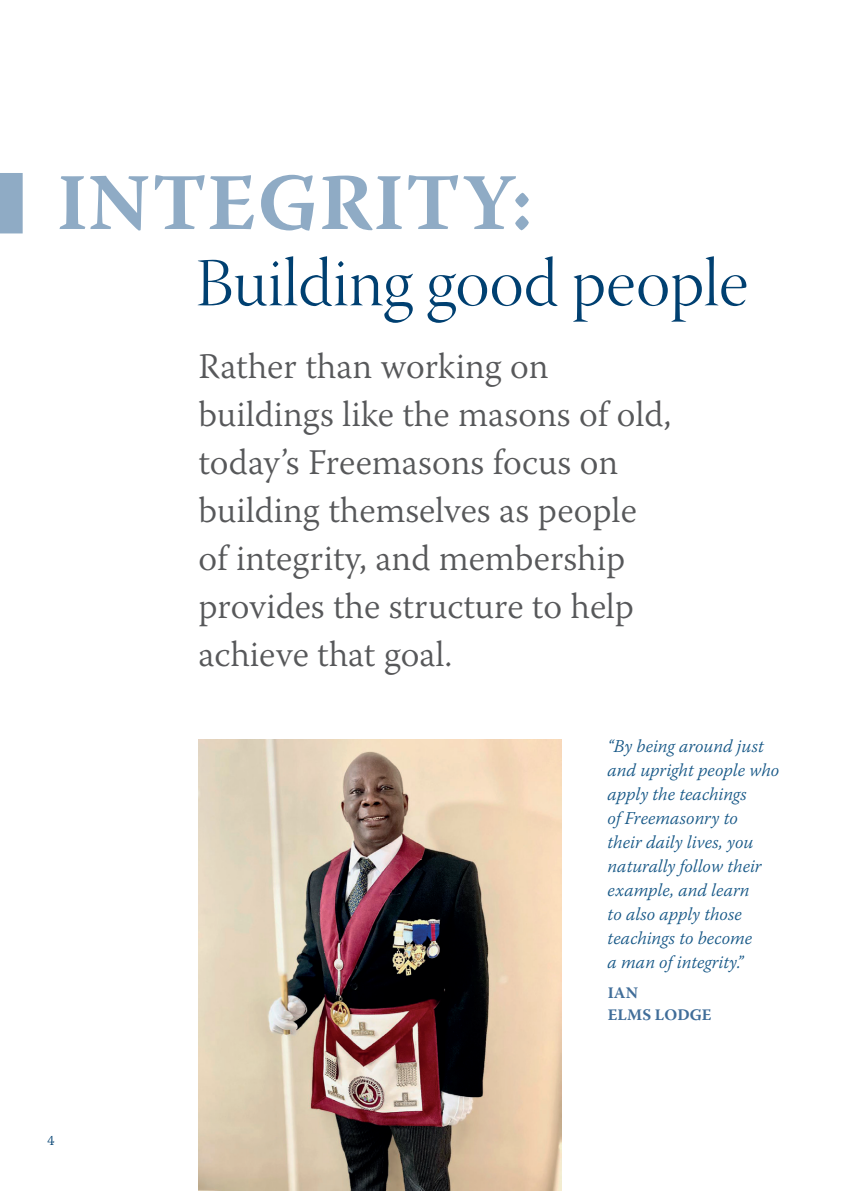
<style>
.page{position:relative;width:842px;height:1191px;background:#fff}
.page>*{position:absolute;margin:0;border:0;box-sizing:border-box;transform-origin:0 0}
.t1{font:700 80px "Warnock Pro";letter-spacing:.02em;color:#8fabc5}
.t2{font:68px "Warnock Pro Light Disp";color:#004071}
.t3{font:300 36px/48px "Warnock Pro";color:#57585a}
.t4{font:italic 300 18px/24px "Warnock Pro";color:#175887}
.t5{font:700 16px/22px "Warnock Pro";letter-spacing:.01em;color:#406d99}
.t6{font:300 14px "Warnock Pro";color:#004071}
</style>
<div class="page">
<img style="left:198px;top:739px;width:363px;height:452px">
<svg style="left:0;top:173px;width:23px;height:60px"></svg>
<p class="t1" style="left:57px;top:154px;width:477px">INTEGRITY:</p>
<p class="t2" style="left:196px;top:246px;width:554px">Building good people</p>
<p class="t3" style="left:198px;top:342px;width:474px">Rather than working on buildings like the masons of old, today’s Freemasons focus on building themselves as people of integrity, and membership provides the structure to help achieve that goal.</p>
<p class="t6" style="left:48px;top:1132px;width:8px">4</p>
<p class="t4" style="left:608px;top:734px;width:173px">“By being around just and upright people who apply the teachings<br>of Freemasonry to<br>their daily lives, you naturally follow their example, and learn<br>to also apply those teachings to become<br>a man of integrity.”</p>
<p class="t5" style="left:608px;top:981px;width:105px">IAN<br>ELMS LODGE</p>
</div>
